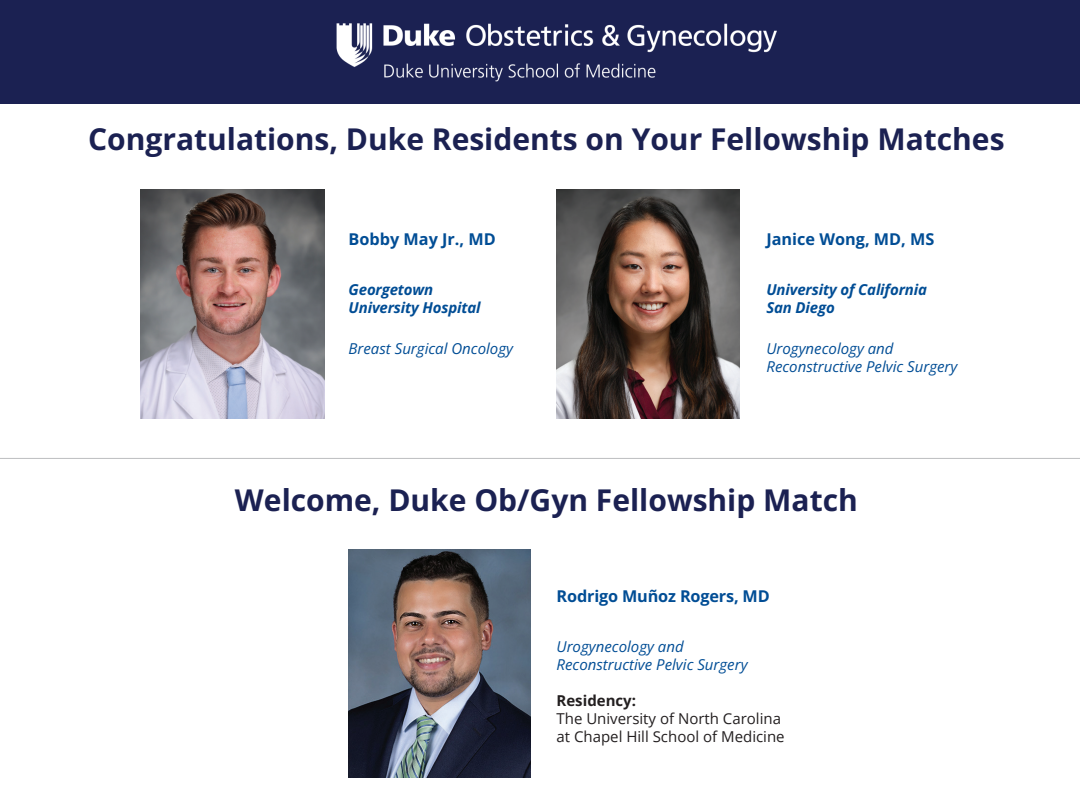
<style>
.page{position:relative;width:1080px;height:810px;background:#fff}
.page>*{position:absolute;margin:0;border:0;box-sizing:border-box;transform-origin:0 0}
.t1{font:700 30px "Open Sans";color:#1b2152}
.t2{font:700 16.25px "Open Sans";color:#014d95}
.t3{font:italic 15px/18px "Open Sans";color:#014d95}
.t4{font:italic 700 15px/18px "Open Sans";letter-spacing:-.01em;color:#014d95}
.t5{font:15px/18px "Open Sans";color:#231f20}
.t6{font:700 15px "Open Sans";color:#231f20}
</style>
<div class="page">
<img style="left:141px;top:190px;width:183px;height:228px">
<div style="left:0;top:0;width:1080px;height:104px;background:#1b2152"></div>
<img style="left:336px;top:23px;width:441px;height:59px">
<hr style="left:0;top:458px;width:1080px;height:1px;background:#bcbdc0">
<img style="left:557px;top:190px;width:183px;height:228px">
<img style="left:349px;top:549px;width:182px;height:229px">
<h1 class="t1" style="left:88px;top:118px;width:918px">Congratulations, Duke Residents on Your Fellowship Matches</h1>
<p class="t2" style="left:349px;top:228px;width:149px">Bobby May Jr., MD</p>
<p class="t4" style="left:349px;top:280px;width:134px">Georgetown<br>University Hospital</p>
<p class="t3" style="left:349px;top:339px;width:166px">Breast Surgical Oncology</p>
<p class="t2" style="left:766px;top:228px;width:169px">Janice Wong, MD, MS</p>
<p class="t4" style="left:766px;top:280px;width:162px">University of California<br>San Diego</p>
<p class="t3" style="left:766px;top:339px;width:193px">Urogynecology and<br>Reconstructive Pelvic Surgery</p>
<h1 class="t1" style="left:235px;top:479px;width:624px">Welcome, Duke Ob/Gyn Fellowship Match</h1>
<p class="t2" style="left:557px;top:585px;width:215px">Rodrigo Muñoz Rogers, MD</p>
<p class="t3" style="left:557px;top:637px;width:193px">Urogynecology and<br>Reconstructive Pelvic Surgery</p>
<p class="t6" style="left:557px;top:690px;width:81px">Residency:</p>
<p class="t5" style="left:557px;top:709px;width:230px">The University of North Carolina at Chapel Hill School of Medicine</p>
</div>
